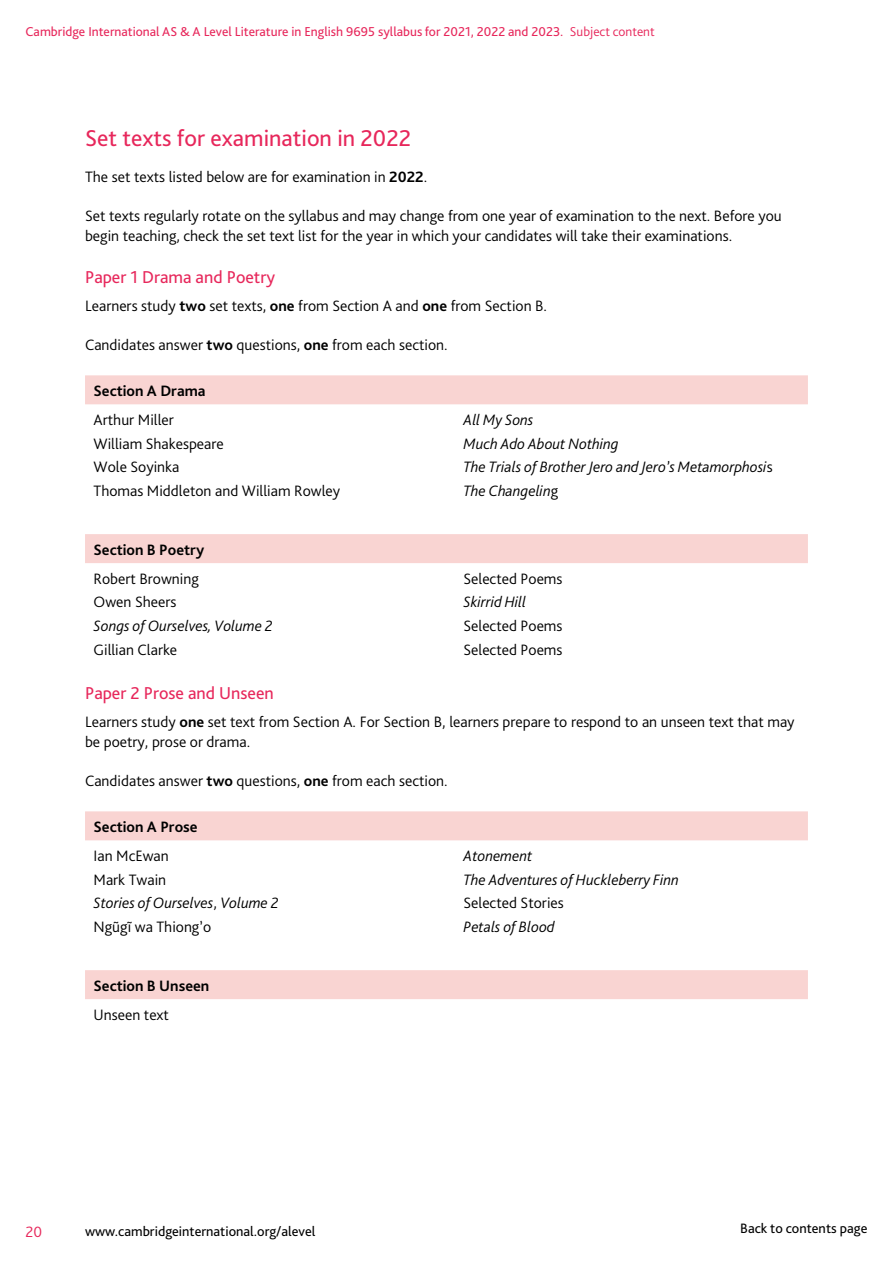
<style>
.page{position:relative;width:893px;height:1263px;background:#fff}
.page>*{position:absolute;margin:0;border:0;box-sizing:border-box;transform-origin:0 0}
.H2a_Main_Heading{font:24px "Bliss Pro";color:#e7275b}
.H3a_Sub_Heading_colo{font:18px "Bliss Pro";color:#e7275b}
.Body_text{font:300 15.75px/19.5px "Bliss Pro";color:#000}
.First_para_before_bu{font:italic 300 15.75px "Bliss Pro";color:#000}
.First_para_before_bu-2{font:300 15.75px "Bliss Pro";color:#000}
.First_para_before_bu-3{font:700 15.75px "Bliss Pro";color:#000}
.Body_text-2{font:italic 300 15.75px "Bliss Pro";color:#000}
.t1{font:300 15.75px "Bliss Pro";color:#e7275b}
.t2{font:14.25px "Bliss Pro";color:#000}
.t3{font:13.5px "Bliss Pro";color:#e7275b}
.s1{font-weight:300}
.s2{font-weight:700}
.s3{font-style:normal}
</style>
<div class="page">
<svg style="left:85px;top:375px;width:723px;height:188px"></svg>
<svg style="left:85px;top:811px;width:723px;height:188px"></svg>
<p class="t3" style="left:26px;top:23px;width:631px">Cambridge International AS &amp; A Level Literature in English 9695 syllabus for 2021, 2022 and 2023. <span class="s1">Subject content</span></p>
<p class="H2a_Main_Heading" style="left:85px;top:123px;width:327px">Set texts for examination in 2022</p>
<p class="Body_text" style="left:85px;top:167px;width:344px">The set texts listed below are for examination in <span class="s2">2022</span>.</p>
<p class="Body_text" style="left:85px;top:206px;width:698px">Set texts regularly rotate on the syllabus and may change from one year of examination to the next. Before you begin teaching, check the set text list for the year in which your candidates will take their examinations.</p>
<p class="H3a_Sub_Heading_colo" style="left:85px;top:266px;width:192px">Paper 1 Drama and Poetry</p>
<p class="Body_text" style="left:85px;top:296px;width:464px">Learners study <span class="s2">two</span> set texts, <span class="s2">one</span> from Section A and <span class="s2">one</span> from Section B.</p>
<p class="Body_text" style="left:85px;top:335px;width:364px">Candidates answer <span class="s2">two</span> questions, <span class="s2">one</span> from each section.</p>
<p class="First_para_before_bu-3" style="left:94px;top:381px;width:114px">Section A Drama</p>
<p class="First_para_before_bu-2" style="left:94px;top:410px;width:82px">Arthur Miller</p>
<p class="First_para_before_bu-2" style="left:94px;top:434px;width:132px">William Shakespeare</p>
<p class="First_para_before_bu-2" style="left:94px;top:457px;width:87px">Wole Soyinka</p>
<p class="Body_text" style="left:94px;top:481px;width:248px">Thomas Middleton and William Rowley</p>
<p class="First_para_before_bu" style="left:463px;top:410px;width:71px">All My Sons</p>
<p class="First_para_before_bu" style="left:463px;top:434px;width:157px">Much Ado About Nothing</p>
<p class="First_para_before_bu" style="left:463px;top:457px;width:311px">The Trials of Brother Jero and Jero’s Metamorphosi<span class="s3">s</span></p>
<p class="Body_text-2" style="left:463px;top:481px;width:96px">The Changelin<span class="s3">g</span></p>
<p class="First_para_before_bu-3" style="left:94px;top:540px;width:112px">Section B Poetry</p>
<p class="First_para_before_bu-2" style="left:94px;top:569px;width:107px">Robert Browning</p>
<p class="First_para_before_bu-2" style="left:94px;top:592px;width:84px">Owen Sheers</p>
<p class="First_para_before_bu" style="left:94px;top:616px;width:181px">Songs of Ourselves, Volume 2</p>
<p class="First_para_before_bu-2" style="left:94px;top:640px;width:85px">Gillian Clarke</p>
<p class="First_para_before_bu-2" style="left:463px;top:569px;width:101px">Selected Poems</p>
<p class="First_para_before_bu" style="left:463px;top:592px;width:64px">Skirrid Hill</p>
<p class="First_para_before_bu-2" style="left:463px;top:616px;width:101px">Selected Poems</p>
<p class="First_para_before_bu-2" style="left:463px;top:640px;width:101px">Selected Poems</p>
<p class="H3a_Sub_Heading_colo" style="left:85px;top:682px;width:190px">Paper 2 Prose and Unseen</p>
<p class="Body_text" style="left:85px;top:712px;width:711px">Learners study <span class="s2">one</span> set text from Section A. For Section B, learners prepare to respond to an unseen text that may be poetry, prose or drama.</p>
<p class="Body_text" style="left:85px;top:771px;width:364px">Candidates answer <span class="s2">two</span> questions, <span class="s2">one</span> from each section.</p>
<p class="First_para_before_bu-3" style="left:94px;top:817px;width:106px">Section A Prose</p>
<p class="First_para_before_bu-2" style="left:94px;top:846px;width:77px">Ian McEwan</p>
<p class="First_para_before_bu-2" style="left:94px;top:869px;width:74px">Mark Twain</p>
<p class="First_para_before_bu" style="left:94px;top:893px;width:187px">Stories of Ourselves<span class="s3">,</span> Volume 2</p>
<p class="First_para_before_bu-2" style="left:94px;top:917px;width:119px">Ngũgĩ wa Thiong’o</p>
<p class="First_para_before_bu" style="left:463px;top:846px;width:70px">Atonement</p>
<p class="First_para_before_bu" style="left:463px;top:869px;width:217px">The Adventures of Huckleberry Finn</p>
<p class="First_para_before_bu-2" style="left:463px;top:893px;width:102px">Selected Stories</p>
<p class="First_para_before_bu" style="left:463px;top:917px;width:93px">Petals of Blood</p>
<p class="First_para_before_bu-3" style="left:94px;top:976px;width:117px">Section B Unseen</p>
<p class="First_para_before_bu-2" style="left:94px;top:1004px;width:77px">Unseen text</p>
<p class="t1" style="left:26px;top:1222px;width:18px">20</p>
<p class="t2" style="left:85px;top:1222px;width:232px">www.cambridgeinternational.org/alevel</p>
<p class="t2" style="left:740px;top:1219px;width:129px">Back to contents page</p>
</div>
